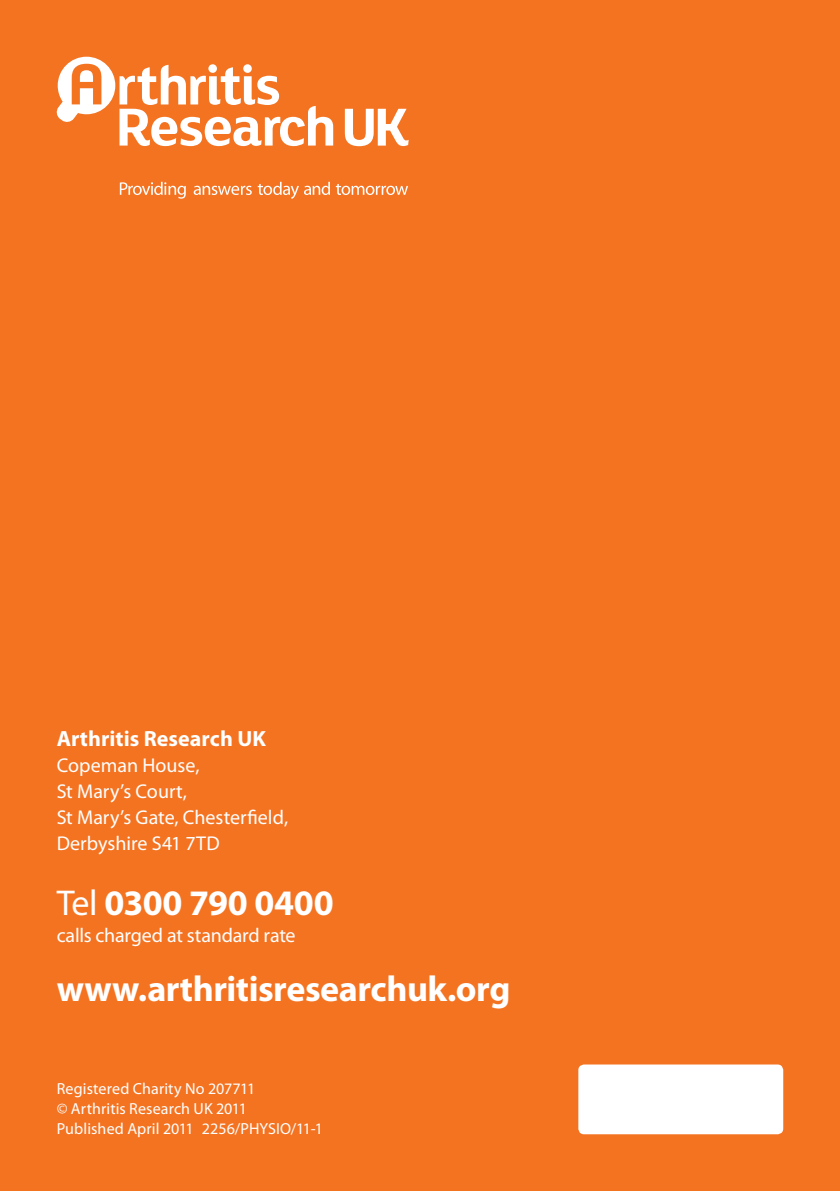
<style>
.page{position:relative;width:840px;height:1191px;background:#fff}
.page>*{position:absolute;margin:0;border:0;box-sizing:border-box;transform-origin:0 0}
.t1{font:700 36px "Myriad Pro";letter-spacing:-.015em;color:#fff}
.t2{font:700 22px "Myriad Pro";color:#fff}
.t3{font:20px/26px "Myriad Pro";letter-spacing:-.005em;color:#fff}
.t4{font:16px/20px "Myriad Pro";letter-spacing:.005em;color:#fff}
.s1{font-weight:400}
</style>
<div class="page">
<div style="left:0;top:0;width:839px;height:1191px;background:#f47321"></div>
<svg style="left:57px;top:57px;width:351px;height:89px"></svg>
<svg style="left:120px;top:182px;width:66px;height:17px"></svg>
<svg style="left:193px;top:182px;width:215px;height:17px"></svg>
<div style="left:578px;top:1064px;width:204px;height:70px;background:#fff;border-radius:6px"></div>
<p class="t2" style="left:57px;top:724px;width:210px">Arthritis Research UK</p>
<p class="t3" style="left:57px;top:751px;width:233px">Copeman House,<br>St Mary’s Court,<br>St Mary’s Gate, Chesterfield,<br>Derbyshire S41 7TD</p>
<h1 class="t1" style="left:57px;top:880px;width:278px"><span class="s1">Tel</span> 0300 790 0400</h1>
<p class="t3" style="left:57px;top:921px;width:240px">calls charged at standard rate</p>
<h1 class="t1" style="left:57px;top:965px;width:455px">www.arthritisresearchuk.org</h1>
<p class="t4" style="left:57px;top:1078px;width:268px">Registered Charity No 207711<br>© Arthritis Research UK 2011<br>Published April 2011 2256/PHYSIO/11-1</p>
</div>
